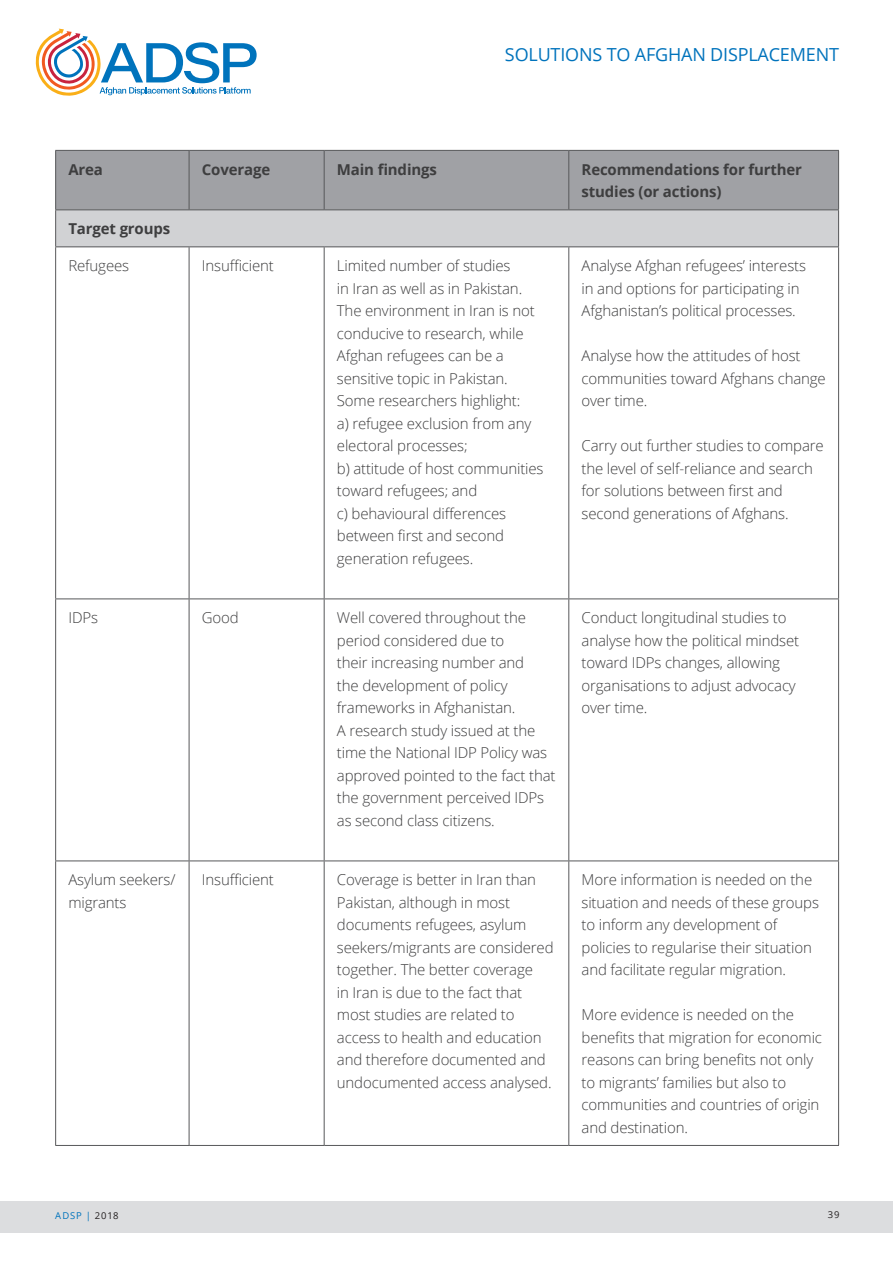
<style>
.page{position:relative;width:893px;height:1263px;background:#fff}
.page>*{position:absolute;margin:0;border:0;box-sizing:border-box;transform-origin:0 0}
.t1{font:18px "Open Sans";letter-spacing:-.01em;color:#0073bc}
.t2{font:300 15px/22.5px "Open Sans";letter-spacing:-.01em;color:#3e3e3f}
.t3{font:700 15px/22.5px "Open Sans";letter-spacing:-.01em;color:#3e3e3f}
.t4{font:9.45px "Open Sans";letter-spacing:.095em;color:#0073bc}
.t5{font:9.45px "Open Sans";color:#231f20}
.s1{color:#231f20}
</style>
<div class="page">
<div style="left:0;top:1201px;width:893px;height:31px;background:#dcdddf"></div>
<svg style="left:36px;top:29px;width:221px;height:67px"></svg>
<div style="left:56px;top:151px;width:782px;height:58px;background:#a0a1a5"></div>
<div style="left:56px;top:210px;width:783px;height:37px;background:#d1d2d4"></div>
<hr style="left:55px;top:210px;width:1px;height:36px;background:#57585a">
<hr style="left:838px;top:210px;width:1px;height:36px;background:#57585a">
<hr style="left:55px;top:861px;width:1px;height:284px;background:#57585a">
<hr style="left:189px;top:861px;width:1px;height:284px;background:#57585a">
<hr style="left:324px;top:861px;width:1px;height:284px;background:#57585a">
<hr style="left:568px;top:861px;width:1px;height:284px;background:#57585a">
<hr style="left:838px;top:861px;width:1px;height:284px;background:#57585a">
<hr style="left:55px;top:1145px;width:134px;height:1px;background:#57585a">
<hr style="left:189px;top:1145px;width:135px;height:1px;background:#57585a">
<hr style="left:324px;top:1145px;width:245px;height:1px;background:#57585a">
<hr style="left:569px;top:1145px;width:270px;height:1px;background:#57585a">
<hr style="left:55px;top:246px;width:134px;height:1px;background:#57585a">
<hr style="left:55px;top:247px;width:1px;height:351px;background:#57585a">
<hr style="left:189px;top:246px;width:135px;height:1px;background:#57585a">
<hr style="left:189px;top:247px;width:1px;height:351px;background:#57585a">
<hr style="left:324px;top:246px;width:245px;height:1px;background:#57585a">
<hr style="left:324px;top:247px;width:1px;height:351px;background:#57585a">
<hr style="left:569px;top:246px;width:270px;height:1px;background:#57585a">
<hr style="left:568px;top:247px;width:1px;height:351px;background:#57585a">
<hr style="left:838px;top:247px;width:1px;height:351px;background:#57585a">
<hr style="left:55px;top:598px;width:134px;height:1px;background:#57585a">
<hr style="left:55px;top:599px;width:1px;height:261px;background:#57585a">
<hr style="left:189px;top:598px;width:135px;height:1px;background:#57585a">
<hr style="left:189px;top:599px;width:1px;height:261px;background:#57585a">
<hr style="left:324px;top:598px;width:245px;height:1px;background:#57585a">
<hr style="left:324px;top:599px;width:1px;height:261px;background:#57585a">
<hr style="left:569px;top:598px;width:270px;height:1px;background:#57585a">
<hr style="left:568px;top:599px;width:1px;height:261px;background:#57585a">
<hr style="left:838px;top:599px;width:1px;height:261px;background:#57585a">
<hr style="left:55px;top:860px;width:134px;height:1px;background:#57585a">
<hr style="left:189px;top:860px;width:135px;height:1px;background:#57585a">
<hr style="left:324px;top:860px;width:245px;height:1px;background:#57585a">
<hr style="left:569px;top:860px;width:270px;height:1px;background:#57585a">
<hr style="left:55px;top:150px;width:134px;height:1px;background:#57585a">
<hr style="left:55px;top:151px;width:1px;height:58px;background:#57585a">
<hr style="left:189px;top:150px;width:135px;height:1px;background:#57585a">
<hr style="left:189px;top:151px;width:1px;height:58px;background:#57585a">
<hr style="left:324px;top:150px;width:245px;height:1px;background:#57585a">
<hr style="left:324px;top:151px;width:1px;height:58px;background:#57585a">
<hr style="left:569px;top:150px;width:270px;height:1px;background:#57585a">
<hr style="left:568px;top:151px;width:1px;height:58px;background:#57585a">
<hr style="left:838px;top:151px;width:1px;height:58px;background:#57585a">
<hr style="left:55px;top:209px;width:134px;height:1px;background:#57585a">
<hr style="left:189px;top:209px;width:135px;height:1px;background:#57585a">
<hr style="left:324px;top:209px;width:245px;height:1px;background:#57585a">
<hr style="left:569px;top:209px;width:270px;height:1px;background:#57585a">
<p class="t1" style="left:505px;top:42px;width:336px">SOLUTIONS TO AFGHAN DISPLACEMENT</p>
<p class="t3" style="left:68px;top:158px;width:36px">Area</p>
<p class="t3" style="left:202px;top:158px;width:70px">Coverage</p>
<p class="t3" style="left:337px;top:158px;width:101px">Main findings</p>
<p class="t3" style="left:582px;top:158px;width:222px">Recommendations for further studies (or actions)</p>
<p class="t3" style="left:68px;top:217px;width:103px">Target groups</p>
<p class="t2" style="left:68px;top:254px;width:62px">Refugees</p>
<p class="t2" style="left:202px;top:254px;width:74px">Insufficient</p>
<p class="t2" style="left:337px;top:254px;width:199px">Limited number of studies<br>in Iran as well as in Pakistan.<br>The environment in Iran is not conducive to research, while<br>Afghan refugees can be a sensitive topic in Pakistan.</p>
<p class="t2" style="left:337px;top:389px;width:185px">Some researchers highlight:</p>
<p class="t2" style="left:337px;top:411px;width:196px">a) refugee exclusion from any electoral processes;</p>
<p class="t2" style="left:337px;top:456px;width:208px">b) attitude of host communities toward refugees; and</p>
<p class="t2" style="left:337px;top:501px;width:171px">c) behavioural differences between first and second generation refugees.</p>
<p class="t2" style="left:582px;top:254px;width:226px">Analyse Afghan refugees’ interests in and options for participating in<br>Afghanistan’s political processes.</p>
<p class="t2" style="left:582px;top:344px;width:246px">Analyse how the attitudes of host communities toward Afghans change over time.</p>
<p class="t2" style="left:582px;top:434px;width:244px">Carry out further studies to compare the level of self-reliance and search for solutions between first and second generations of Afghans.</p>
<p class="t2" style="left:68px;top:606px;width:31px">IDPs</p>
<p class="t2" style="left:202px;top:606px;width:38px">Good</p>
<p class="t2" style="left:337px;top:606px;width:191px">Well covered throughout the period considered due to their increasing number and the development of policy frameworks in Afghanistan.</p>
<p class="t2" style="left:337px;top:718px;width:220px">A research study issued at the time the National IDP Policy was approved pointed to the fact that the government perceived IDPs as second class citizens.</p>
<p class="t2" style="left:582px;top:606px;width:219px">Conduct longitudinal studies to analyse how the political mindset toward IDPs changes, allowing organisations to adjust advocacy over time.</p>
<p class="t2" style="left:68px;top:868px;width:109px">Asylum seekers/ migrants</p>
<p class="t2" style="left:202px;top:868px;width:74px">Insufficient</p>
<p class="t2" style="left:337px;top:868px;width:218px">Coverage is better in Iran than<br>Pakistan, although in most documents refugees, asylum seekers/migrants are considered together. The better coverage<br>in Iran is due to the fact that most studies are related to access to health and education and therefore documented and undocumented access analysed.</p>
<p class="t2" style="left:582px;top:868px;width:239px">More information is needed on the situation and needs of these groups to inform any development of policies to regularise their situation and facilitate regular migration.</p>
<p class="t2" style="left:582px;top:1003px;width:242px">More evidence is needed on the benefits that migration for economic reasons can bring benefits not only to migrants’ families but also to communities and countries of origin and destination.</p>
<p class="t4" style="left:55px;top:1209px;width:65px">ADSP | <span class="s1">2018</span></p>
<p class="t5" style="left:828px;top:1208px;width:13px">39</p>
</div>
